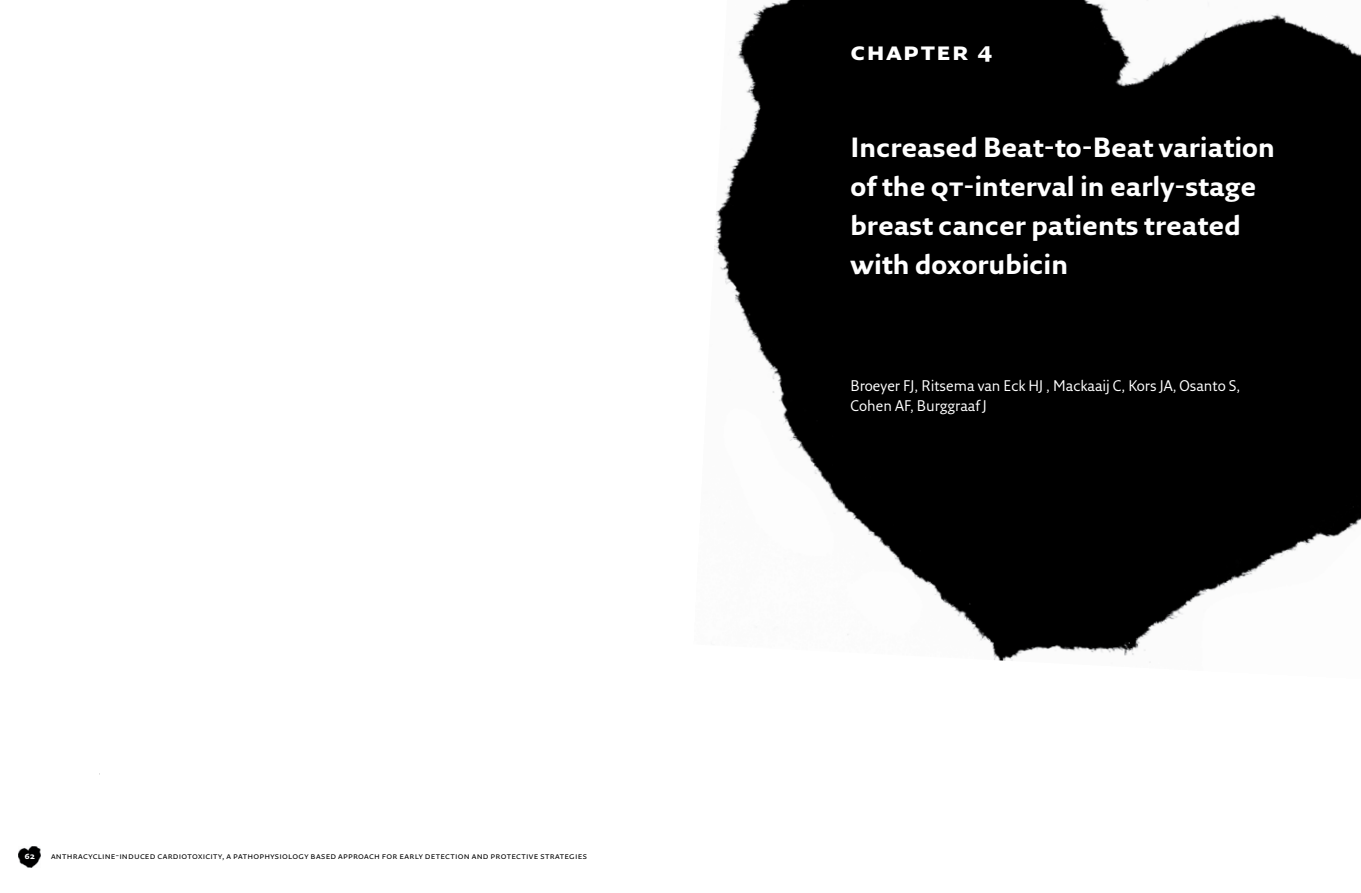
<style>
.page{position:relative;width:1361px;height:893px;background:#fff}
.page>*{position:absolute;margin:0;border:0;box-sizing:border-box;transform-origin:0 0}
.t1{font:700 27px/39px "Fresco Sans";color:#fff}
.t2{font:700 27px "Fresco Sans Sma Cap";letter-spacing:.04em;color:#fff}
.t3{font:15px/19.5px "Fresco Sans";color:#fff}
.t4{font:9.3px "Fresco Sans Sma Cap";letter-spacing:.03em;color:#000}
.t5{font:700 9px "Fresco Sans Sma Cap";color:#fff}
.s1{font-family:"Fresco Sans Sma Cap"}
</style>
<div class="page">
<img style="left:19px;top:846px;width:22px;height:21px">
<img style="left:714px;top:0;width:647px;height:663px">
<p class="t5" style="left:24px;top:850px;width:12px">62</p>
<p class="t4" style="left:51px;top:850px;width:537px">anthracycline-induced cardiotoxicity, a pathophysiology based approach for early detection and protective strategies</p>
<h1 class="t2" style="left:850px;top:33px;width:144px">chapter 4</h1>
<h1 class="t1" style="left:850px;top:127px;width:426px">Increased Beat-to-Beat variation of the <span class="s1">qt</span>-interval in early-stage breast cancer patients treated with doxorubicin</h1>
<h2 class="t3" style="left:850px;top:376px;width:391px">Broeyer FJ, Ritsema van Eck HJ , Mackaaij C, Kors JA, Osanto S,<br>Cohen AF, Burggraaf J</h2>
</div>
